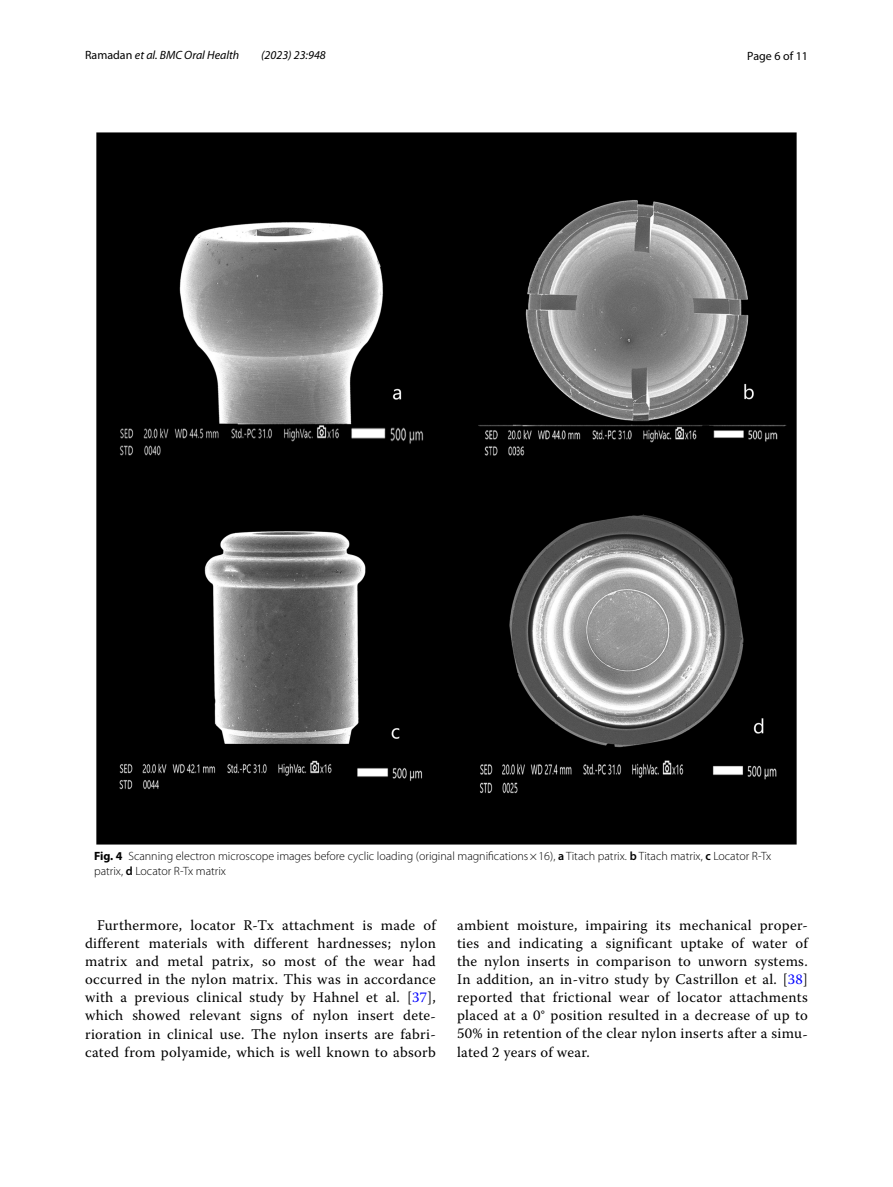
<style>
.page{position:relative;width:893px;height:1187px;background:#fff}
.page>*{position:absolute;margin:0;border:0;box-sizing:border-box;transform-origin:0 0}
.t1{font:14.7px/18px "Warnock Pro";letter-spacing:.02em;color:#000;text-align:justify}
.t2{font:300 12px/15px "Myriad Pro";color:#000}
.t3{font:italic 12px "Myriad Pro";color:#000}
.t4{font:12px "Myriad Pro";color:#000}
.s1{font-style:normal}
.s2{font-weight:700}
.s3{font-weight:600}
.s4{color:#00f}
</style>
<div class="page">
<img style="left:96px;top:133px;width:701px;height:711px">
<p class="t3" style="left:85px;top:48px;width:156px"><span class="s1">Ramadan</span> et al. BMC Oral Health</p>
<p class="t3" style="left:261px;top:48px;width:66px">(2023) 23:948</p>
<p class="t4" style="left:747px;top:48px;width:62px">Page 6 of 11</p>
<p class="t2" style="left:94px;top:848px;width:679px"><span class="s2">Fig. 4</span> Scanning electron microscope images before cyclic loading (original magnifications×16), <span class="s3">a</span> Titach patrix. <span class="s3">b</span> Titach matrix, <span class="s3">c</span> Locator R-Tx patrix, <span class="s3">d</span> Locator R-Tx matrix</p>
<p class="t1" style="left:85px;top:916px;width:352px;text-indent:12px">Furthermore, locator R-Tx attachment is made of different materials with different hardnesses; nylon matrix and metal patrix, so most of the wear had occurred in the nylon matrix. This was in accordance with a previous clinical study by Hahnel et al. [<span class="s4">37</span>], which showed relevant signs of nylon insert dete&shy;rioration in clinical use. The nylon inserts are fabri&shy;cated from polyamide, which is well known to absorb</p>
<p class="t1" style="left:457px;top:916px;width:352px">ambient moisture, impairing its mechanical proper&shy;ties and indicating a significant uptake of water of the nylon inserts in comparison to unworn systems.<br>In addition, an in-vitro study by Castrillon et al. [<span class="s4">38</span>] reported that frictional wear of locator attachments placed at a 0° position resulted in a decrease of up to 50% in retention of the clear nylon inserts after a simu&shy;lated 2 years of wear.</p>
</div>
